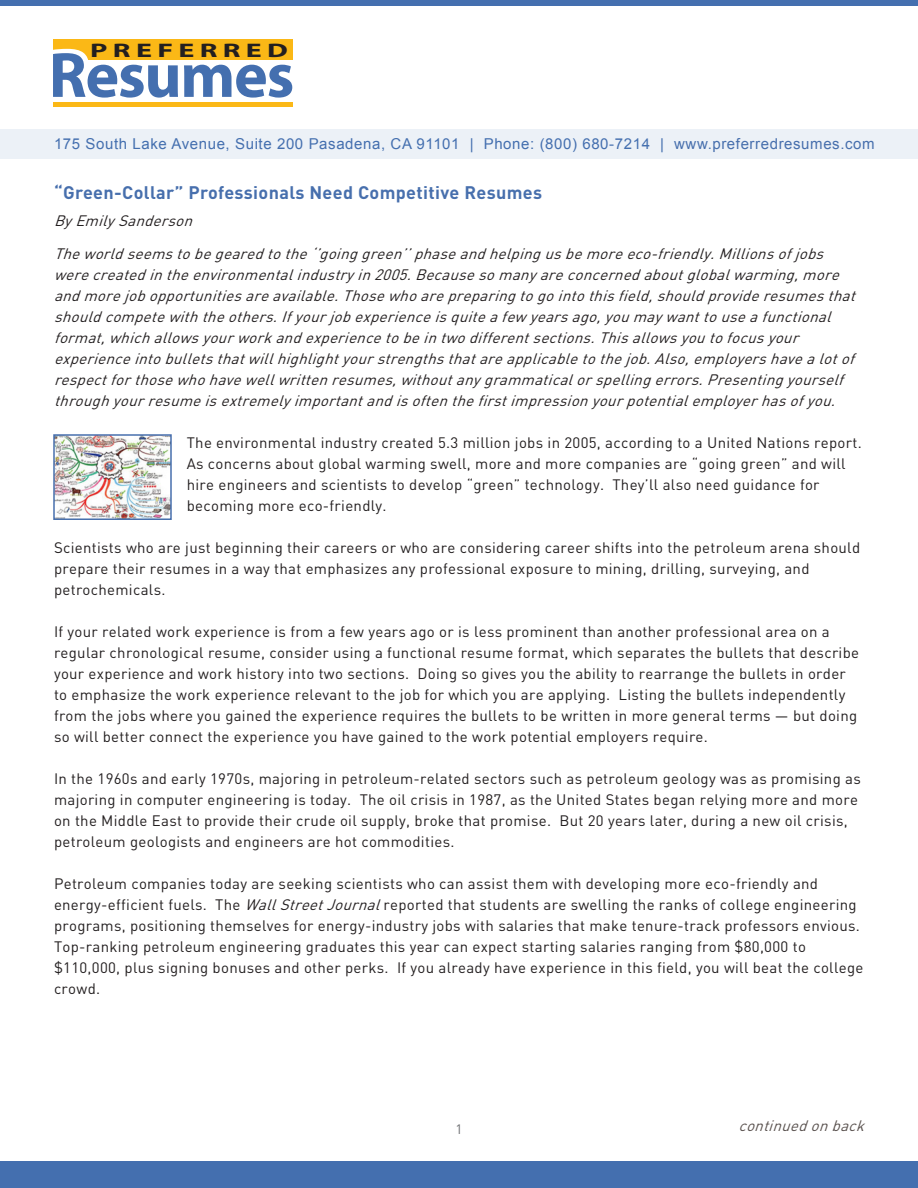
<style>
.page{position:relative;width:918px;height:1188px;background:#fff}
.page>*{position:absolute;margin:0;border:0;box-sizing:border-box;transform-origin:0 0}
.t1{font:700 64.5px "Myriad Pro";letter-spacing:-.02em;color:#446faf}
.t2{font:700 19.65px "Myriad Pro";letter-spacing:.18em;color:#231f20;scale:1.52 1}
.headline{font:700 18px "DIN";letter-spacing:.02em;color:#476fad}
.body_text{font:15px/21px "DIN";letter-spacing:.02em;color:#231f20}
.body_text-2{font:italic 15px/21px "DIN";letter-spacing:.02em;color:#231f20}
.body_text-3{font:15px "Arial";letter-spacing:.04em;color:#446faf}
.Author_Name{font:italic 15px "DIN";color:#231f20}
.body_text-4{font:italic 15px "DIN";color:#59514e}
.s1{font-size:69.75px;color:#fff}
.s2{color:#476fad}
.s3{font-style:italic}
</style>
<div class="page">
<div style="left:0;top:1161px;width:918px;height:27px;background:#446faf"></div>
<div style="left:0;top:0;width:918px;height:6px;background:#446faf"></div>
<div style="left:0;top:129px;width:918px;height:30px;background:#ecf1f7"></div>
<div style="left:53px;top:39px;width:240px;height:21px;background:#fbb816"></div>
<svg style="left:53px;top:48px;width:35px;height:12px"></svg>
<div style="left:53px;top:102px;width:240px;height:5px;background:#fbb816"></div>
<img style="left:56px;top:437px;width:113px;height:80px">
<div style="left:53px;top:434px;width:119px;height:86px;border:2px solid #476fad"></div>
<p class="t2" style="left:90px;top:37px;width:132px">PREFERRED</p>
<p class="t1" style="left:48px;top:33px;width:247px"><span class="s1">R</span>esumes</p>
<p class="body_text-3" style="left:54px;top:134px;width:822px">175 South Lake Avenue, Suite 200 Pasadena, CA 91101 | Phone: (800) 680-7214 | <span class="s2">www.preferredresumes.com</span></p>
<p class="headline" style="left:54px;top:180px;width:490px">“Green-Collar” Professionals Need Competitive Resumes</p>
<p class="Author_Name" style="left:54px;top:211px;width:145px">ByEmilySanderson</p>
<p class="body_text-2" style="left:54px;top:243px;width:808px">Theworldseemstobegearedtothe‘’goinggreen’’phaseandhelpingusbemoreeco-friendly.Millionsofjobs werecreatedintheenvironmentalindustryin2005.Becausesomanyareconcernedaboutglobalwarming,more andmorejobopportunitiesareavailable.Thosewhoarepreparingtogointothisfield,shouldprovideresumesthat shouldcompetewiththeothers.Ifyourjobexperienceisquiteafew yearsago,youmaywanttouseafunctional format,whichallowsyourworkandexperiencetobeintwodifferentsections.Thisallowsyoutofocusyour experienceintobulletsthatwillhighlightyourstrengthsthatareapplicabletothejob.Also,employershavealotof respectforthosewhohavewellwrittenresumes,withoutanygrammaticalorspellingerrors.Presentingyourself throughyourresumeisextremelyimportantandisoftenthefirstimpressionyourpotentialemployerhasofyou.</p>
<p class="body_text" style="left:187px;top:432px;width:676px">The environmental industry created 5.3 million jobs in 2005, according to a United Nations report.<br>As concerns about global warming swell, more and more companies are “going green” and will hire engineers and scientists to develop “green” technology. They’ll also need guidance for becoming more eco-friendly.</p>
<p class="body_text" style="left:54px;top:537px;width:808px">Scientists who are just beginning their careers or who are considering career shifts into the petroleum arena should prepare their resumes in a way that emphasizes any professional exposure to mining, drilling, surveying, and petrochemicals.</p>
<p class="body_text" style="left:54px;top:621px;width:807px">If your related work experience is from a few years ago or is less prominent than another professional area on a regular chronological resume, consider using a functional resume format, which separates the bullets that describe your experience and work history into two sections. Doing so gives you the ability to rearrange the bullets in order to emphasize the work experience relevant to the job for which you are applying. Listing the bullets independently from the jobs where you gained the experience requires the bullets to be written in more general terms — but doing so will better connect the experience you have gained to the work potential employers require.</p>
<p class="body_text" style="left:54px;top:768px;width:808px">In the 1 960s and early 1 970s, majoring in petroleum-related sectors such as petroleum geology was as promising as majoring in computer engineering is today. The oil crisis in 1 987, as the United States began relying more and more on the Middle East to provide their crude oil supply, broke that promise. But 20 years later, during a new oil crisis, petroleum geologists and engineers are hot commodities.</p>
<p class="body_text" style="left:54px;top:873px;width:811px">Petroleum companies today are seeking scientists who can assist them with developing more eco-friendly and energy-efficient fuels. The <span class="s3">WallStreetJournal</span>reported that students are swelling the ranks of college engineering programs, positioning themselves for energy-industry jobs with salaries that make tenure-track professors envious.<br>Top-ranking petroleum engineering graduates this year can expect starting salaries ranging from $80,000 to<br>$11 0,000, plus signing bonuses and other perks. If you already have experience in this field, you will beat the college crowd.</p>
<p class="body_text-4" style="left:738px;top:1116px;width:133px">continuedonback</p>
</div>
